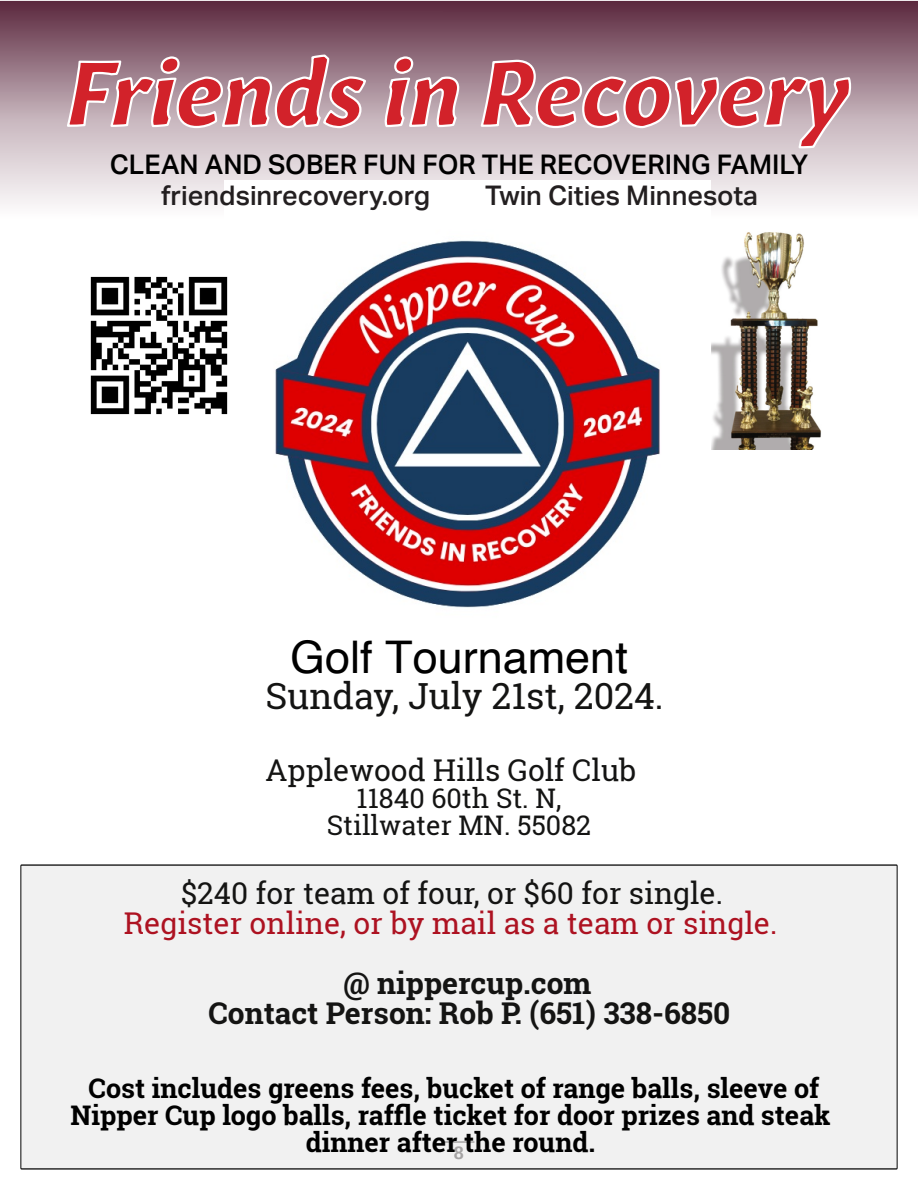
<style>
.page{position:relative;width:918px;height:1188px;background:#fff}
.page>*{position:absolute;margin:0;border:0;box-sizing:border-box;transform-origin:0 0}
.t1{font:italic 700 90px "Gitan Latn";color:#d2222a}
.t2{font:45px "Helvetica";color:#000}
.t3{font:36px "Roboto Slab";color:#141413}
.t4{font:30px/30px "Roboto Slab";color:#ad1221;text-align:center}
.t5{font:700 30px/30px "Roboto Slab";color:#141413;text-align:center}
.t6{font:30px "Roboto Slab";color:#141413}
.t7{font:700 27px/27px "Roboto Slab";color:#000;text-align:center}
.t8{font:500 27px "Aktiv Grotesk";color:#231f20}
.t9{font:500 27px "Aktiv Grotesk";color:#000}
.t10{font:27px/27px "Roboto Slab";color:#141413;text-align:center}
.t11{font:700 18px "Liberation Sans";color:#231f20}
.s1{color:#141413}
</style>
<div class="page">
<div style="left:0;top:1px;width:918px;height:219px;background:linear-gradient(to bottom,#643449,#fff)"></div>
<img style="left:711px;top:232px;width:110px;height:218px">
<img style="left:224px;top:181px;width:487px;height:427px">
<div style="left:21px;top:864px;width:876px;height:306px;background:#f1f1f1"></div>
<img style="left:90px;top:267px;width:148px;height:157px">
<p class="t1" style="left:66px;top:14px;width:784px">Friends in Recovery</p>
<p class="t9" style="left:110px;top:149px;width:700px">CLEAN AND SOBER FUN FOR THE RECOVERING FAMILY</p>
<p class="t8" style="left:161px;top:180px;width:271px">friendsinrecovery.org</p>
<p class="t8" style="left:485px;top:180px;width:275px">Twin Cities Minnesota</p>
<p class="t2" style="left:290px;top:622px;width:339px">Golf Tournament</p>
<p class="t3" style="left:266px;top:671px;width:399px">Sunday, July 21st, 2024.</p>
<p class="t6" style="left:266px;top:749px;width:372px">Applewood Hills Golf Club</p>
<p class="t10" style="left:327px;top:784px;width:266px">11840 60th St. N,<br>Stillwater MN. 55082</p>
<p class="t4" style="left:124px;top:878px;width:655px"><span class="s1">$240 for team of four, or $60 for single.<br></span>Register online, or by mail as a team or single.</p>
<p class="t5" style="left:208px;top:968px;width:523px">@ nippercup.com<br>Contact Person: Rob P. (651) 338-6850</p>
<p class="t7" style="left:71px;top:1075px;width:762px">Cost includes greens fees, bucket of range balls, sleeve of<br>Nipper Cup logo balls, raffle ticket for door prizes and steak dinner after the round.</p>
<p class="t11" style="left:454px;top:1141px;width:12px">8</p>
</div>
